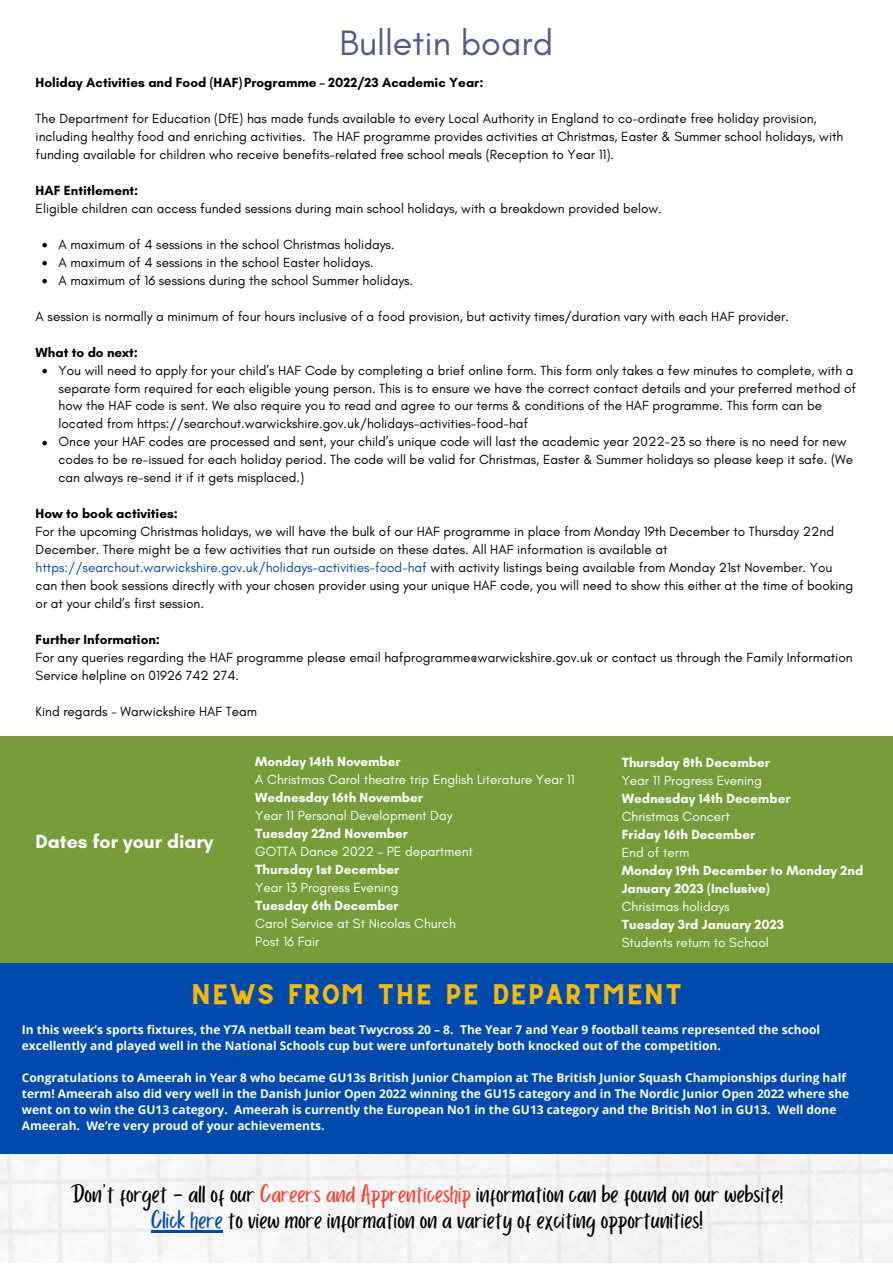
<style>
.page{position:relative;width:893px;height:1264px;background:#fff}
.page>*{position:absolute;margin:0;border:0;box-sizing:border-box;transform-origin:0 0}
.t1{font:36px "Glacial Indifference";color:#525b88}
.t2{font:26.55px/26.5px "Porcelain";color:#000;text-align:center}
.t3{font:19.95px "CS Gordon Vintage";color:#f1b80d}
.t4{font:700 19.5px "Glacial Indifference";color:#fff}
.t5{font:13.5px/18px "Glacial Indifference";color:#000}
.t6{font:13.5px/18px "Glacial Indifference";color:#fff}
.t7{font:700 13.5px/18px "Glacial Indifference";color:#fff}
.t8{font:700 13.5px "Glacial Indifference";color:#000}
.t9{font:700 12px/16px "Open Sans";color:#f9fff9}
.s1{color:#004aad}
.s2{color:#f44235}
</style>
<div class="page">
<svg style="left:42px;top:243px;width:5px;height:4px"></svg>
<svg style="left:42px;top:261px;width:5px;height:4px"></svg>
<svg style="left:42px;top:279px;width:5px;height:4px"></svg>
<svg style="left:42px;top:369px;width:5px;height:4px"></svg>
<svg style="left:42px;top:441px;width:5px;height:4px"></svg>
<div style="left:0;top:961px;width:892px;height:193px;background:#004aad"></div>
<hr style="left:151px;top:1230px;width:72px;height:3px;background:#004aad">
<div style="left:0;top:736px;width:892px;height:226px;background:#769d3a"></div>
<h1 class="t1" style="left:339px;top:21px;width:215px">Bulletin board</h1>
<p class="t8" style="left:36px;top:74px;width:449px">Holiday Activities and Food (HAF)Programme – 2022/23 Academic Year:</p>
<p class="t5" style="left:36px;top:109px;width:809px">The Department for Education (DfE) has made funds available to every Local Authority in England to co-ordinate free holiday provision, including healthy food and enriching activities. The HAF programme provides activities at Christmas, Easter &amp; Summer school holidays, with funding available for children who receive benefits-related free school meals (Reception to Year 11).</p>
<p class="t8" style="left:36px;top:182px;width:104px">HAF Entitlement:</p>
<p class="t5" style="left:36px;top:199px;width:627px">Eligible children can access funded sessions during main school holidays, with a breakdown provided below.</p>
<p class="t5" style="left:59px;top:235px;width:356px">A maximum of 4 sessions in the school Christmas holidays.<br>A maximum of 4 sessions in the school Easter holidays.<br>A maximum of 16 sessions during the school Summer holidays.</p>
<p class="t5" style="left:36px;top:307px;width:754px">A session is normally a minimum of four hours inclusive of a food provision, but activity times/duration vary with each HAF provider.</p>
<p class="t8" style="left:36px;top:344px;width:104px">What to do next:</p>
<p class="t5" style="left:59px;top:361px;width:798px">You will need to apply for your child’s HAF Code by completing a brief online form. This form only takes a few minutes to complete, with a separate form required for each eligible young person. This is to ensure we have the correct contact details and your preferred method of how the HAF code is sent. We also require you to read and agree to our terms &amp; conditions of the HAF programme. This form can be located from https://searchout.warwickshire.gov.uk/holidays-activities-food-haf<br>Once your HAF codes are processed and sent, your child’s unique code will last the academic year 2022-23 so there is no need for new codes to be re-issued for each holiday period. The code will be valid for Christmas, Easter &amp; Summer holidays so please keep it safe. (We can always re-send it if it gets misplaced.)</p>
<p class="t8" style="left:36px;top:505px;width:144px">How to book activities:</p>
<p class="t5" style="left:36px;top:522px;width:819px">For the upcoming Christmas holidays, we will have the bulk of our HAF programme in place from Monday 19th December to Thursday 22nd December. There might be a few activities that run outside on these dates. All HAF information is available at <span class="s1">https://searchout.warwickshire.gov.uk/holidays-activities-food-haf</span> with activity listings being available from Monday 21st November. You can then book sessions directly with your chosen provider using your unique HAF code, you will need to show this either at the time of booking or at your child’s first session.</p>
<p class="t8" style="left:36px;top:631px;width:126px">Further Information:</p>
<p class="t5" style="left:36px;top:648px;width:818px">For any queries regarding the HAF programme please email hafprogramme@warwickshire.gov.uk or contact us through the Family Information<br>Service helpline on 01926 742 274.</p>
<p class="t5" style="left:36px;top:702px;width:223px">Kind regards - Warwickshire HAF Team</p>
<h3 class="t4" style="left:35px;top:829px;width:179px">Dates for your diary</h3>
<p class="t7" style="left:255px;top:752px;width:147px">Monday 14th November</p>
<p class="t6" style="left:255px;top:770px;width:321px">A Christmas Carol theatre trip English Literature Year 11</p>
<p class="t7" style="left:255px;top:788px;width:169px">Wednesday 16th November</p>
<p class="t6" style="left:255px;top:806px;width:199px">Year 11 Personal Development Day</p>
<p class="t7" style="left:255px;top:824px;width:154px">Tuesday 22nd November</p>
<p class="t6" style="left:255px;top:842px;width:219px">GOTTA Dance 2022 – PE department</p>
<p class="t7" style="left:255px;top:860px;width:145px">Thursday 1st December</p>
<p class="t6" style="left:255px;top:878px;width:145px">Year 13 Progress Evening</p>
<p class="t7" style="left:255px;top:896px;width:145px">Tuesday 6th December</p>
<p class="t6" style="left:255px;top:914px;width:202px">Carol Service at St Nicolas Church<br>Post 16 Fair</p>
<p class="t7" style="left:621px;top:753px;width:150px">Thursday 8th December</p>
<p class="t6" style="left:621px;top:771px;width:142px">Year 11 Progress Evening</p>
<p class="t7" style="left:621px;top:789px;width:170px">Wednesday 14th December</p>
<p class="t6" style="left:621px;top:807px;width:110px">Christmas Concert</p>
<p class="t7" style="left:621px;top:825px;width:135px">Friday 16th December</p>
<p class="t6" style="left:621px;top:843px;width:69px">End of term</p>
<p class="t7" style="left:621px;top:861px;width:243px">Monday 19th December to Monday 2nd<br>January 2023 (Inclusive)</p>
<p class="t6" style="left:621px;top:897px;width:109px">Christmas holidays</p>
<p class="t7" style="left:621px;top:915px;width:164px">Tuesday 3rd January 2023</p>
<p class="t6" style="left:621px;top:933px;width:148px">Students return to School</p>
<h3 class="t3" style="left:190px;top:985px;width:494px">NEWS FROM THE PE DEPARTMENT</h3>
<p class="t9" style="left:22px;top:1021px;width:799px">In this week’s sports fixtures, the Y7A netball team beat Twycross 20 – 8. The Year 7 and Year 9 football teams represented the school excellently and played well in the National Schools cup but were unfortunately both knocked out of the competition.</p>
<p class="t9" style="left:22px;top:1069px;width:828px">Congratulations to Ameerah in Year 8 who became GU13s British Junior Champion at The British Junior Squash Championships during half term! Ameerah also did very well in the Danish Junior Open 2022 winning the GU15 category and in The Nordic Junior Open 2022 where she went on to win the GU13 category. Ameerah is currently the European No1 in the GU13 category and the British No1 in GU13. Well done Ameerah. We’re very proud of your achievements.</p>
<h2 class="t2" style="left:71px;top:1181px;width:714px">Don't forget - all of our <span class="s2">Careers and Apprenticeship</span> information can be found on our website!<br><span class="s1">Click here</span> to view more information on a variety of exciting opportunities!</h2>
</div>
